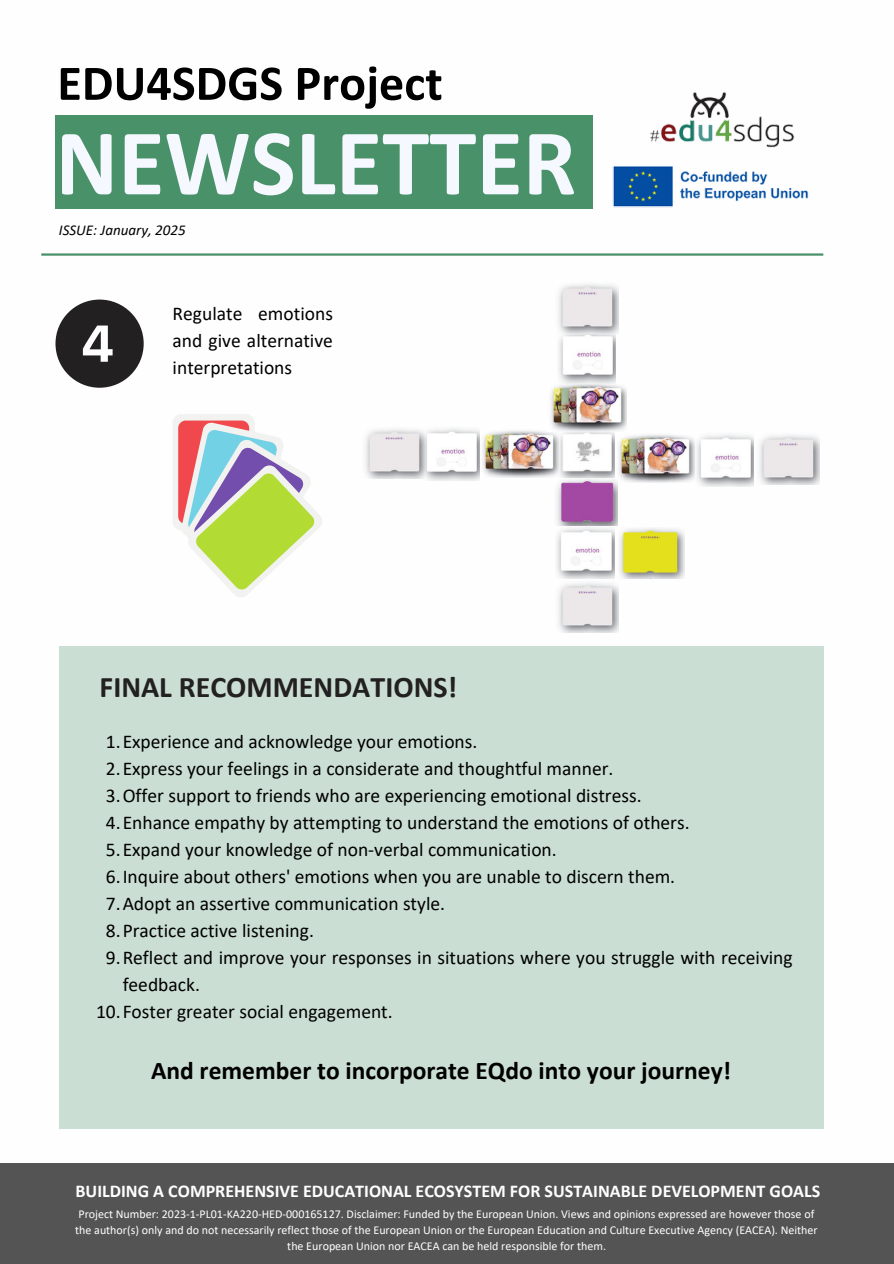
<style>
.page{position:relative;width:894px;height:1264px;background:#fff}
.page>*{position:absolute;margin:0;border:0;box-sizing:border-box;transform-origin:0 0}
.t1{font:700 95.1px "Calibri";color:#f5f8ff}
.t2{font:700 50.25px "Calibri";color:#000}
.t3{font:700 30px "Calibri";color:#232021}
.t4{font:700 25.5px "Calibri";color:#000}
.t5{font:19.5px/27px "Calibri";color:#000;text-align:justify}
.t6{font:700 18px "Calibri";color:#fff}
.t7{font:italic 15px "Calibri";color:#000}
.t8{font:12px/16px "Calibri";color:#fff;text-align:center}
</style>
<div class="page">
<div style="left:55px;top:115px;width:537px;height:94px;background:#499169"></div>
<hr style="left:41px;top:253px;width:782px;height:3px;background:#499169">
<img style="left:650px;top:92px;width:145px;height:56px">
<img style="left:612px;top:166px;width:197px;height:42px">
<div style="left:0;top:1162px;width:893px;height:101px;background:#545454"></div>
<svg style="left:55px;top:299px;width:88px;height:88px"></svg>
<div style="left:59px;top:646px;width:764px;height:483px;background:#caded3"></div>
<img style="left:556px;top:525px;width:58px;height:54px">
<img style="left:558px;top:583px;width:60px;height:49px">
<img style="left:558px;top:431px;width:57px;height:47px">
<img style="left:619px;top:527px;width:65px;height:52px">
<img style="left:479px;top:430px;width:79px;height:47px">
<img style="left:421px;top:428px;width:58px;height:53px">
<img style="left:365px;top:428px;width:60px;height:50px">
<img style="left:547px;top:382px;width:79px;height:49px">
<img style="left:618px;top:434px;width:76px;height:48px">
<img style="left:696px;top:434px;width:57px;height:53px">
<img style="left:557px;top:333px;width:58px;height:50px">
<img style="left:759px;top:435px;width:59px;height:49px">
<img style="left:558px;top:284px;width:60px;height:49px">
<img style="left:556px;top:478px;width:61px;height:47px">
<div style="left:172px;top:414px;width:83px;height:116px;background:#f2f2f0;border-radius:9px"></div>
<div style="left:178px;top:420px;width:71px;height:104px;background:#f1484d;border-radius:7px"></div>
<svg style="left:181px;top:422px;width:141px;height:175px"></svg>
<h1 class="t2" style="left:57px;top:62px;width:387px">EDU4SDGS Project</h1>
<h2 class="t1" style="left:55px;top:123px;width:522px">NEWSLETTER</h2>
<p class="t7" style="left:59px;top:224px;width:128px">ISSUE: January, 2025</p>
<p class="t5" style="left:172px;top:301px;width:162px">Regulate emotions and give alternative interpretations</p>
<p class="t3" style="left:100px;top:674px;width:359px">FINAL RECOMMENDATIONS!</p>
<p class="t5" style="left:106px;top:729px;width:373px">1.Experience and acknowledge your emotions.</p>
<p class="t5" style="left:106px;top:756px;width:509px">2.Express your feelings in a considerate and thoughtful manner.</p>
<h6 class="t5" style="left:106px;top:783px;width:537px">3.Offer support to friends who are experiencing emotional distress.</h6>
<p class="t5" style="left:106px;top:810px;width:585px">4.Enhance empathy by attempting to understand the emotions of others.</p>
<p class="t5" style="left:106px;top:837px;width:452px">5.Expand your knowledge of non-verbal communication.</p>
<p class="t5" style="left:106px;top:864px;width:570px">6.Inquire about others' emotions when you are unable to discern them.</p>
<p class="t5" style="left:106px;top:891px;width:340px">7.Adopt an assertive communication style.</p>
<p class="t5" style="left:106px;top:918px;width:209px">8.Practice active listening.</p>
<p class="t5" style="left:123px;top:945px;width:671px;text-indent:-17px">9.Reflect and improve your responses in situations where you struggle with receiving feedback.</p>
<p class="t5" style="left:96px;top:999px;width:298px">10.Foster greater social engagement.</p>
<p class="t4" style="left:151px;top:1059px;width:581px">And remember to incorporate EQdo into your journey!</p>
<p class="t6" style="left:75px;top:1183px;width:746px">BUILDING A COMPREHENSIVE EDUCATIONAL ECOSYSTEM FOR SUSTAINABLE DEVELOPMENT GOALS</p>
<p class="t8" style="left:75px;top:1206px;width:743px">Project Number: 2023-1-PL01-KA220-HED-000165127. Disclaimer: Funded by the European Union. Views and opinions expressed are however those of the author(s) only and do not necessarily reflect those of the European Union or the European Education and Culture Executive Agency (EACEA). Neither the European Union nor EACEA can be held responsible for them.</p>
</div>
